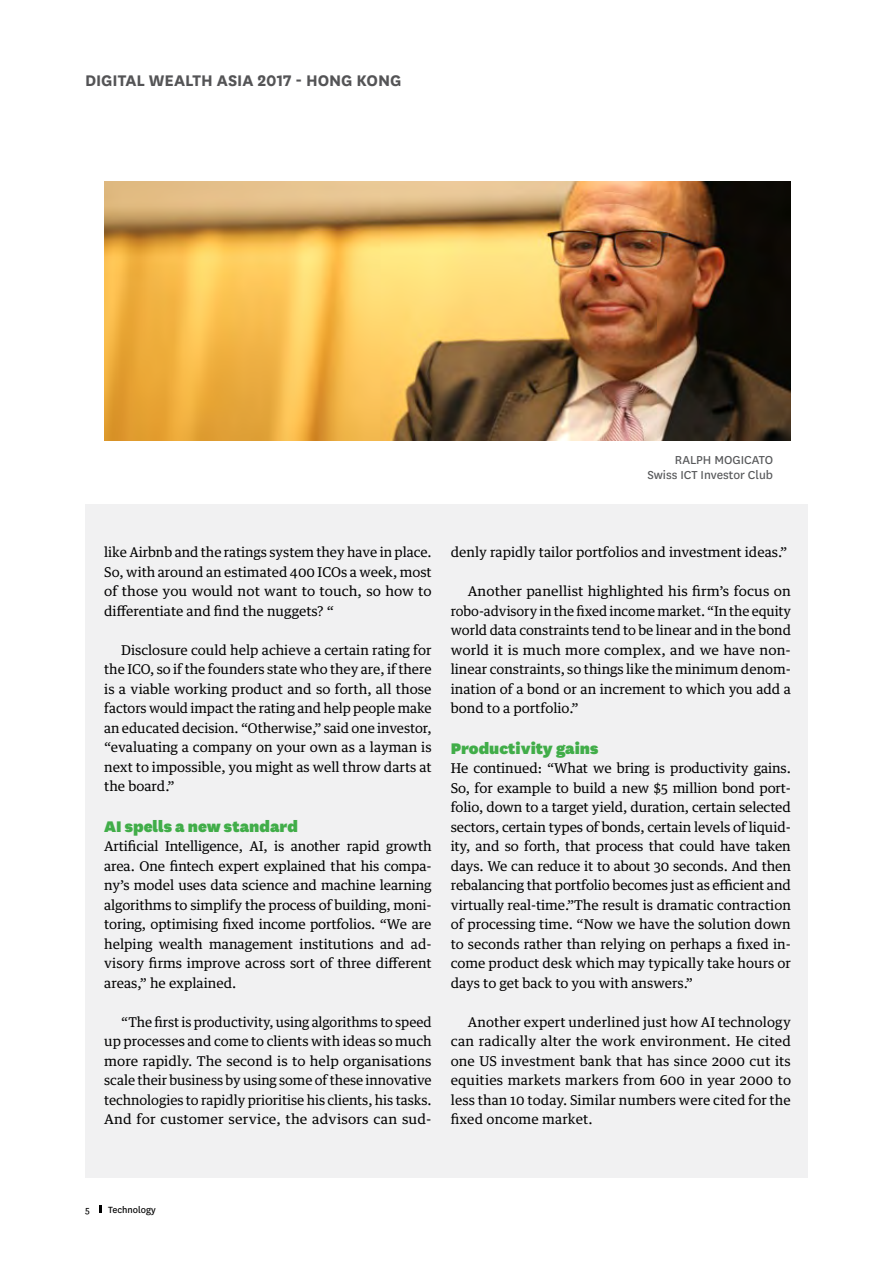
<style>
.page{position:relative;width:893px;height:1263px;background:#fff}
.page>*{position:absolute;margin:0;border:0;box-sizing:border-box;transform-origin:0 0}
.t1{font:900 18px "National";color:#41ad49}
.t2{font:700 18px "National";letter-spacing:-.005em;color:#545456}
.t3{font:13.5px/19.5px "Guardian Text Egyp";color:#000;text-align:justify}
.t4{font:13.5px/15px "National";color:#58595b;text-align:right}
.t5{font:10.5px "National";color:#000}
</style>
<div class="page">
<svg style="left:99px;top:1205px;width:2px;height:8px"></svg>
<div style="left:86px;top:157px;width:722px;height:1021px;background:#f1f1f2"></div>
<div style="left:77px;top:423px;width:731px;height:81px;background:#fff"></div>
<div style="left:77px;top:156px;width:731px;height:279px;background:#fff"></div>
<img style="left:104px;top:181px;width:687px;height:259px">
<h1 class="t2" style="left:85px;top:67px;width:318px">DIGITAL WEALTH ASIA 2017 - HONG KONG</h1>
<p class="t4" style="left:647px;top:452px;width:127px">RALPH MOGICATO<br>Swiss ICT Investor Club</p>
<p class="t3" style="left:104px;top:541px;width:329px">like Airbnb and the ratings system they have in place.<br>So, with around an estimated 400 ICOs a week, most of those you would not want to touch, so how to differentiate and find the nuggets? “</p>
<p class="t3" style="left:104px;top:638px;width:329px;text-indent:17px">Disclosure could help achieve a certain rating for the ICO, so if the founders state who they are, if there is a viable working product and so forth, all those factors would impact the rating and help people make an educated decision. “Otherwise,” said one investor, “evaluating a company on your own as a layman is next to impossible, you might as well throw darts at the board.”</p>
<h1 class="t1" style="left:104px;top:813px;width:195px">AI spells a new standard</h1>
<p class="t3" style="left:104px;top:835px;width:329px">Artificial Intelligence, AI, is another rapid growth area. One fintech expert explained that his compa&shy;ny’s model uses data science and machine learning algorithms to simplify the process of building, moni&shy;toring, optimising fixed income portfolios. “We are helping wealth management institutions and ad&shy;visory firms improve across sort of three different areas,” he explained.</p>
<p class="t3" style="left:104px;top:1010px;width:329px;text-indent:17px">“The first is productivity, using algorithms to speed up processes and come to clients with ideas so much more rapidly. The second is to help organisations scale their business by using some of these innovative technologies to rapidly prioritise his clients, his tasks.<br>And for customer service, the advisors can sud-</p>
<p class="t3" style="left:451px;top:541px;width:338px">denly rapidly tailor portfolios and investment ideas.”</p>
<p class="t3" style="left:451px;top:580px;width:342px;text-indent:17px">Another panellist highlighted his firm’s focus on robo-advisory in the fixed income market. “In the equity world data constraints tend to be linear and in the bond world it is much more complex, and we have non&shy;linear constraints, so things like the minimum denom&shy;ination of a bond or an increment to which you add a bond to a portfolio.”</p>
<h1 class="t1" style="left:451px;top:735px;width:149px">Productivity gains</h1>
<p class="t3" style="left:451px;top:757px;width:342px">He continued: “What we bring is productivity gains.<br>So, for example to build a new $5 million bond port&shy;folio, down to a target yield, duration, certain selected sectors, certain types of bonds, certain levels of liquid&shy;ity, and so forth, that process that could have taken days. We can reduce it to about 30 seconds. And then rebalancing that portfolio becomes just as efficient and virtually real-time.”The result is dramatic contraction of processing time. “Now we have the solution down to seconds rather than relying on perhaps a fixed in&shy;come product desk which may typically take hours or days to get back to you with answers.”</p>
<p class="t3" style="left:451px;top:1010px;width:342px;text-indent:17px">Another expert underlined just how AI technology can radically alter the work environment. He cited one US investment bank that has since 2000 cut its equities markets markers from 600 in year 2000 to less than 10 today. Similar numbers were cited for the fixed oncome market.</p>
<p class="t5" style="left:85px;top:1202px;width:6px">5</p>
<p class="t5" style="left:108px;top:1202px;width:49px">Technology</p>
</div>
